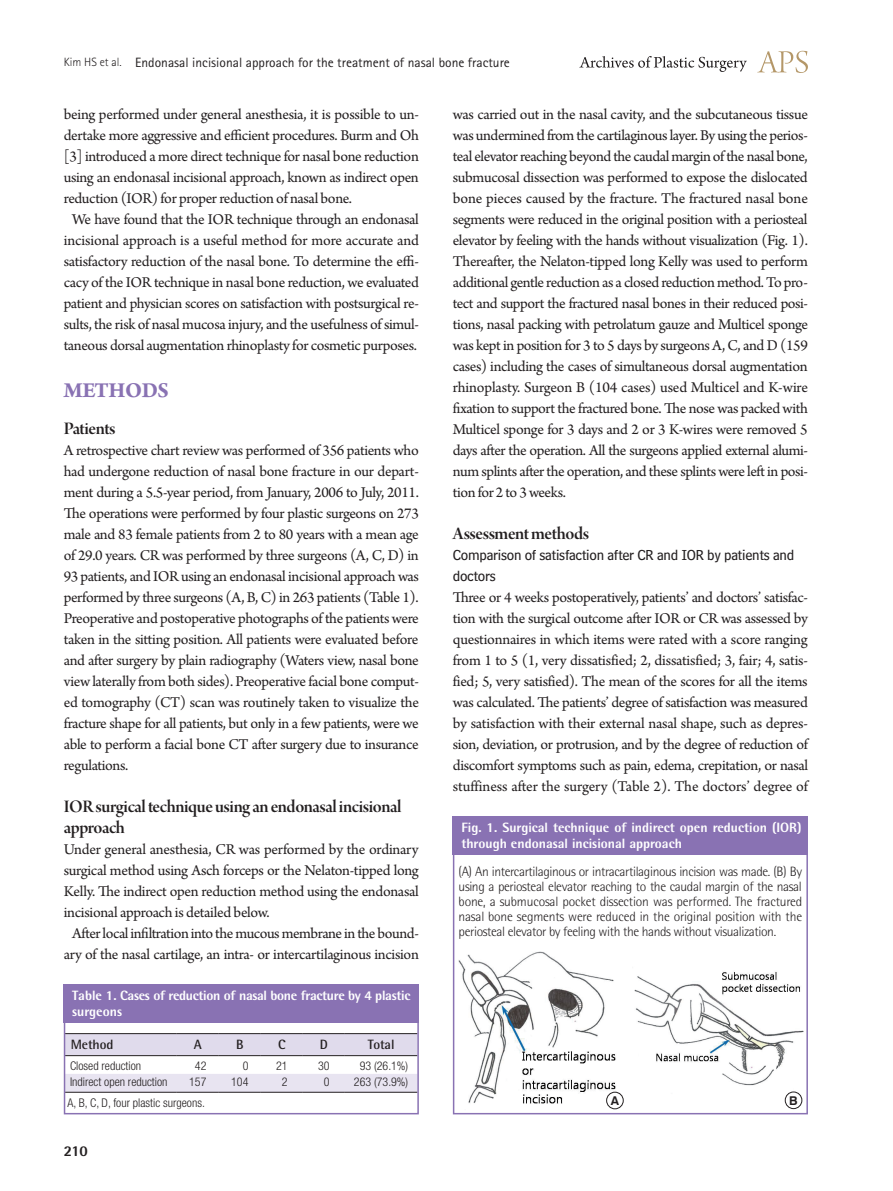
<style>
.page{position:relative;width:893px;height:1191px;background:#fff}
.page>*{position:absolute;margin:0;border:0;box-sizing:border-box;transform-origin:0 0}
.t1{font:700 22.5px "Arno Pro";letter-spacing:-.02em;color:#8972b3}
.t2{font:18.75px/21px "Arno Pro Smbd Display";letter-spacing:-.025em;color:#231f20}
.t3{font:15.75px/21px "Arno Pro";letter-spacing:-.02em;color:#231f20;text-align:justify}
.t4{font:15px/21px "Bell Centennial Std Sub Capt";letter-spacing:-.02em;color:#231f20}
.t5{font:800 15px "Rotis Semi Sans Std";color:#231f20}
.t6{font:300 13.5px/15px "Rotis Semi Sans Std";letter-spacing:-.03em;color:#231f20;text-align:justify}
.t7{font:800 13.5px/16.2px "Rotis Semi Sans Std";color:#fff}
.t8{font:13.5px "Rotis Sans Serif Std";color:#231f20}
.t9{font:800 13.5px/16.2px "Rotis Semi Sans Std";letter-spacing:-.02em;color:#fff}
.t10{font:700 13.5px "Rotis Semi Sans Std";letter-spacing:-.01em;color:#231f20}
.t11{font:700 12.15px "Swiss 721 BT";color:#231f20}
.t12{font:300 condensed 12px "Helvetica Neue LT Std";color:#231f20}
.s1{font-weight:300;font-size:12px}
</style>
<div class="page">
<svg style="left:757px;top:51px;width:51px;height:22px"></svg>
<svg style="left:579px;top:56px;width:168px;height:16px"></svg>
<div style="left:64px;top:984px;width:355px;height:38px;background:#8972b3"></div>
<svg style="left:67px;top:1034px;width:349px;height:58px"></svg>
<hr style="left:65px;top:1033px;width:112px;height:1px;background:#231f20">
<hr style="left:177px;top:1033px;width:42px;height:1px;background:#231f20">
<hr style="left:219px;top:1033px;width:42px;height:1px;background:#231f20">
<hr style="left:261px;top:1033px;width:42px;height:1px;background:#231f20">
<hr style="left:303px;top:1033px;width:42px;height:1px;background:#231f20">
<hr style="left:345px;top:1033px;width:72px;height:1px;background:#231f20">
<hr style="left:65px;top:1055px;width:112px;height:1px;background:#231f20">
<hr style="left:177px;top:1055px;width:42px;height:1px;background:#231f20">
<hr style="left:219px;top:1055px;width:42px;height:1px;background:#231f20">
<hr style="left:261px;top:1055px;width:42px;height:1px;background:#231f20">
<hr style="left:303px;top:1055px;width:42px;height:1px;background:#231f20">
<hr style="left:345px;top:1055px;width:72px;height:1px;background:#231f20">
<hr style="left:65px;top:1092px;width:112px;height:1px;background:#231f20">
<hr style="left:177px;top:1092px;width:42px;height:1px;background:#231f20">
<hr style="left:219px;top:1092px;width:42px;height:1px;background:#231f20">
<hr style="left:261px;top:1092px;width:42px;height:1px;background:#231f20">
<hr style="left:303px;top:1092px;width:42px;height:1px;background:#231f20">
<hr style="left:345px;top:1092px;width:72px;height:1px;background:#231f20">
<div style="left:64px;top:986px;width:355px;height:128px;border:2px solid #8972b3"></div>
<div style="left:453px;top:816px;width:355px;height:38px;background:#8972b3"></div>
<img style="left:458px;top:951px;width:166px;height:159px">
<img style="left:634px;top:971px;width:170px;height:135px">
<div style="left:607px;top:1092px;width:16px;height:16px;background:#fff;border-radius:50%"></div>
<div style="left:606px;top:1092px;width:17px;height:17px;border:1px solid #231f20;border-radius:50%"></div>
<div style="left:785px;top:1092px;width:17px;height:16px;background:#fff;border-radius:50%"></div>
<div style="left:785px;top:1091px;width:17px;height:17px;border:1px solid #231f20;border-radius:50%"></div>
<div style="left:453px;top:818px;width:355px;height:296px;border:2px solid #8972b3"></div>
<p class="t8" style="left:64px;top:54px;width:448px"><span class="s1">Kim HS et al.</span> Endonasal incisional approach for the treatment of nasal bone fracture</p>
<p class="t3" style="left:64px;top:105px;width:357px">being performed under general anesthesia, it is possible to un-</p>
<p class="t3" style="left:64px;top:126px;width:357px">dertake more aggressive and efficient procedures. Burm and Oh</p>
<p class="t3" style="left:64px;top:147px;width:357px">[3] introduced a more direct technique for nasal bone reduction</p>
<p class="t3" style="left:64px;top:168px;width:357px">using an endonasal incisional approach, known as indirect open</p>
<p class="t3" style="left:64px;top:189px;width:290px">reduction (IOR) for proper reduction of nasal bone.</p>
<p class="t3" style="left:72px;top:210px;width:348px">We have found that the IOR technique through an endonasal</p>
<p class="t3" style="left:64px;top:231px;width:357px">incisional approach is a useful method for more accurate and</p>
<p class="t3" style="left:64px;top:252px;width:357px">satisfactory reduction of the nasal bone. To determine the effi-</p>
<p class="t3" style="left:64px;top:273px;width:357px">cacy of the IOR technique in nasal bone reduction, we evaluated</p>
<p class="t3" style="left:64px;top:294px;width:357px">patient and physician scores on satisfaction with postsurgical re-</p>
<p class="t3" style="left:64px;top:315px;width:357px">sults, the risk of nasal mucosa injury, and the usefulness of simul-</p>
<p class="t3" style="left:64px;top:336px;width:355px">taneous dorsal augmentation rhinoplasty for cosmetic purposes.</p>
<h1 class="t1" style="left:64px;top:378px;width:107px">METHODS</h1>
<p class="t2" style="left:64px;top:419px;width:53px">Patients</p>
<p class="t3" style="left:64px;top:441px;width:357px">A retrospective chart review was performed of 356 patients who had undergone reduction of nasal bone fracture in our depart&shy;ment during a 5.5-year period, from January, 2006 to July, 2011.<br>The operations were performed by four plastic surgeons on 273 male and 83 female patients from 2 to 80 years with a mean age of 29.0 years. CR was performed by three surgeons (A, C, D) in 93 patients, and IOR using an endonasal incisional approach was performed by three surgeons (A, B, C) in 263 patients (Table 1).<br>Preoperative and postoperative photographs of the patients were taken in the sitting position. All patients were evaluated before and after surgery by plain radiography (Waters view, nasal bone view laterally from both sides). Preoperative facial bone comput&shy;ed tomography (CT) scan was routinely taken to visualize the fracture shape for all patients, but only in a few patients, were we able to perform a facial bone CT after surgery due to insurance regulations.</p>
<p class="t2" style="left:64px;top:797px;width:339px">IOR surgical technique using an endonasal incisional approach</p>
<p class="t3" style="left:64px;top:840px;width:356px">Under general anesthesia, CR was performed by the ordinary</p>
<p class="t3" style="left:64px;top:861px;width:357px">surgical method using Asch forceps or the Nelaton-tipped long</p>
<p class="t3" style="left:64px;top:882px;width:356px">Kelly. The indirect open reduction method using the endonasal</p>
<p class="t3" style="left:64px;top:903px;width:208px">incisional approach is detailed below.</p>
<p class="t3" style="left:72px;top:924px;width:348px">After local infiltration into the mucous membrane in the bound-</p>
<p class="t3" style="left:64px;top:945px;width:357px">ary of the nasal cartilage, an intra- or intercartilaginous incision</p>
<p class="t9" style="left:72px;top:987px;width:340px">Table 1. Cases of reduction of nasal bone fracture by 4 plastic surgeons</p>
<p class="t10" style="left:71px;top:1036px;width:44px">Method</p>
<p class="t10" style="left:194px;top:1036px;width:10px">A</p>
<p class="t10" style="left:236px;top:1036px;width:9px">B</p>
<p class="t10" style="left:278px;top:1036px;width:9px">C</p>
<p class="t10" style="left:320px;top:1036px;width:10px">D</p>
<p class="t10" style="left:368px;top:1036px;width:28px">Total</p>
<p class="t12" style="left:70px;top:1058px;width:73px">Closed reduction</p>
<p class="t12" style="left:195px;top:1058px;width:13px">42</p>
<p class="t12" style="left:243px;top:1058px;width:7px">0</p>
<p class="t12" style="left:276px;top:1058px;width:13px">21</p>
<p class="t12" style="left:318px;top:1058px;width:13px">30</p>
<p class="t12" style="left:360px;top:1058px;width:50px">93 (26.1%)</p>
<p class="t12" style="left:70px;top:1074px;width:99px">Indirect open reduction</p>
<p class="t12" style="left:189px;top:1074px;width:19px">157</p>
<p class="t12" style="left:231px;top:1074px;width:19px">104</p>
<p class="t12" style="left:282px;top:1074px;width:7px">2</p>
<p class="t12" style="left:324px;top:1074px;width:7px">0</p>
<p class="t12" style="left:354px;top:1074px;width:56px">263 (73.9%)</p>
<p class="t12" style="left:67px;top:1095px;width:139px">A, B, C, D, four plastic surgeons.</p>
<p class="t3" style="left:453px;top:105px;width:357px">was carried out in the nasal cavity, and the subcutaneous tissue was undermined from the cartilaginous layer. By using the perios&shy;teal elevator reaching beyond the caudal margin of the nasal bone, submucosal dissection was performed to expose the dislocated bone pieces caused by the fracture. The fractured nasal bone segments were reduced in the original position with a periosteal elevator by feeling with the hands without visualization (Fig. 1).<br>Thereafter, the Nelaton-tipped long Kelly was used to perform additional gentle reduction as a closed reduction method. To pro&shy;tect and support the fractured nasal bones in their reduced posi&shy;tions, nasal packing with petrolatum gauze and Multicel sponge was kept in position for 3 to 5 days by surgeons A, C, and D (159 cases) including the cases of simultaneous dorsal augmentation rhinoplasty. Surgeon B (104 cases) used Multicel and K-wire fixation to support the fractured bone. The nose was packed with Multicel sponge for 3 days and 2 or 3 K-wires were removed 5 days after the operation. All the surgeons applied external alumi&shy;num splints after the operation, and these splints were left in posi&shy;tion for 2 to 3 weeks.</p>
<p class="t2" style="left:453px;top:524px;width:138px">Assessment methods</p>
<p class="t4" style="left:453px;top:544px;width:343px">Comparison of satisfaction after CR and IOR by patients and doctors</p>
<p class="t3" style="left:453px;top:588px;width:357px">Three or 4 weeks postoperatively, patients’ and doctors’ satisfac&shy;tion with the surgical outcome after IOR or CR was assessed by questionnaires in which items were rated with a score ranging from 1 to 5 (1, very dissatisfied; 2, dissatisfied; 3, fair; 4, satis&shy;fied; 5, very satisfied). The mean of the scores for all the items was calculated. The patients’ degree of satisfaction was measured by satisfaction with their external nasal shape, such as depres&shy;sion, deviation, or protrusion, and by the degree of reduction of discomfort symptoms such as pain, edema, crepitation, or nasal stuffiness after the surgery (Table 2). The doctors’ degree of</p>
<p class="t7" style="left:461px;top:819px;width:342px">Fig. 1. Surgical technique of indirect open reduction (IOR) through endonasal incisional approach</p>
<p class="t6" style="left:459px;top:864px;width:345px">(A) An intercartilaginous or intracartilaginous incision was made. (B) By using a periosteal elevator reaching to the caudal margin of the nasal bone, a submucosal pocket dissection was performed. The fractured nasal bone segments were reduced in the original position with the periosteal elevator by feeling with the hands without visualization.</p>
<p class="t11" style="left:611px;top:1093px;width:10px">A</p>
<p class="t11" style="left:789px;top:1092px;width:10px">B</p>
<p class="t5" style="left:64px;top:1141px;width:25px">210</p>
</div>
